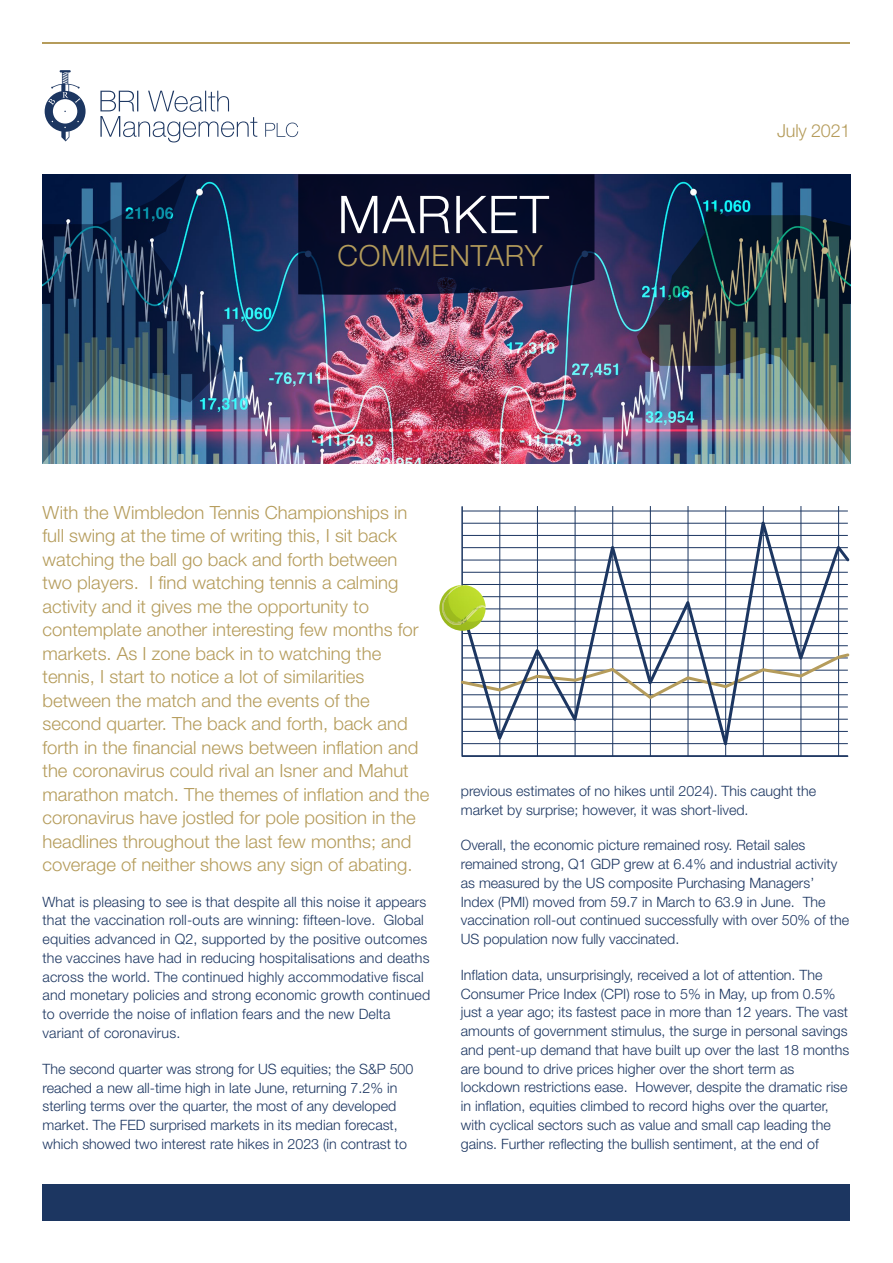
<style>
.page{position:relative;width:893px;height:1263px;background:#fff}
.page>*{position:absolute;margin:0;border:0;box-sizing:border-box;transform-origin:0 0}
.t1{font:300 52.2px "Helvetica Neue LT Std";letter-spacing:.025em;color:#fff}
.t2{font:300 29.25px "Helvetica Neue LT Std";letter-spacing:.025em;color:#b59c5b}
.t3{font:300 18.15px/23.4px "Helvetica Neue LT Std";color:#b59c5b}
.t4{font:300 18px "Helvetica Neue LT Std";letter-spacing:-.015em;color:#b59c5b}
.t5{font:300 14.25px/18.8px "Helvetica Neue LT Std";color:#1c3661}
</style>
<div class="page">
<svg style="left:100px;top:91px;width:198px;height:52px"></svg>
<svg style="left:45px;top:70px;width:41px;height:71px"></svg>
<img style="left:225px;top:174px;width:625px;height:289px">
<div style="left:43px;top:1183px;width:807px;height:37px;background:#1c3661"></div>
<div style="left:298px;top:174px;width:296px;height:122px;background:#080c29"></div>
<hr style="left:43px;top:43px;width:807px;height:1px;background:#b59c5b">
<svg style="left:43px;top:174px;width:182px;height:289px;background:#354e6a"></svg>
<img style="left:637px;top:215px;width:213px;height:248px">
<svg style="left:678px;top:289px;width:13px;height:12px"></svg>
<svg style="left:639px;top:327px;width:8px;height:16px"></svg>
<svg style="left:703px;top:208px;width:40px;height:31px"></svg>
<hr style="left:500px;top:506px;width:1px;height:250px;background:#1c3661">
<hr style="left:537px;top:506px;width:1px;height:250px;background:#1c3661">
<hr style="left:575px;top:506px;width:1px;height:250px;background:#1c3661">
<hr style="left:612px;top:506px;width:1px;height:250px;background:#1c3661">
<hr style="left:650px;top:506px;width:1px;height:250px;background:#1c3661">
<hr style="left:688px;top:506px;width:1px;height:250px;background:#1c3661">
<hr style="left:725px;top:506px;width:1px;height:250px;background:#1c3661">
<hr style="left:763px;top:506px;width:1px;height:250px;background:#1c3661">
<hr style="left:801px;top:506px;width:1px;height:250px;background:#1c3661">
<hr style="left:838px;top:506px;width:1px;height:250px;background:#1c3661">
<svg style="left:461px;top:509px;width:389px;height:248px"></svg>
<img style="left:485px;top:585px;width:1px;height:37px">
<svg style="left:439px;top:585px;width:46px;height:46px"></svg>
<h1 class="t1" style="left:338px;top:183px;width:213px">MARKET</h1>
<h2 class="t2" style="left:338px;top:238px;width:207px">COMMENTARY</h2>
<p class="t4" style="left:777px;top:119px;width:75px">July 2021</p>
<p class="t3" style="left:43px;top:500px;width:388px">With the Wimbledon Tennis Championships in full swing at the time of writing this, I sit back watching the ball go back and forth between two players. I find watching tennis a calming activity and it gives me the opportunity to contemplate another interesting few months for markets. As I zone back in to watching the tennis, I start to notice a lot of similarities between the match and the events of the second quarter. The back and forth, back and forth in the financial news between inflation and the coronavirus could rival an Isner and Mahut marathon match. The themes of inflation and the coronavirus have jostled for pole position in the headlines throughout the last few months; and coverage of neither shows any sign of abating.</p>
<p class="t5" style="left:43px;top:892px;width:389px">What is pleasing to see is that despite all this noise it appears that the vaccination roll-outs are winning: fifteen-love. Global equities advanced in Q2, supported by the positive outcomes the vaccines have had in reducing hospitalisations and deaths across the world. The continued highly accommodative fiscal and monetary policies and strong economic growth continued to override the noise of inflation fears and the new Delta variant of coronavirus.</p>
<p class="t5" style="left:43px;top:1059px;width:372px">The second quarter was strong for US equities; the S&amp;P 500 reached a new all-time high in late June, returning 7.2% in sterling terms over the quarter, the most of any developed market. The FED surprised markets in its median forecast, which showed two interest rate hikes in 2023 (in contrast to</p>
<p class="t5" style="left:461px;top:781px;width:357px">previous estimates of no hikes until 2024). This caught the market by surprise; however, it was short-lived.</p>
<p class="t5" style="left:461px;top:836px;width:390px">Overall, the economic picture remained rosy. Retail sales remained strong, Q1 GDP grew at 6.4% and industrial activity as measured by the US composite Purchasing Managers’ Index (PMI) moved from 59.7 in March to 63.9 in June. The vaccination roll-out continued successfully with over 50% of the US population now fully vaccinated.</p>
<p class="t5" style="left:461px;top:965px;width:390px">Inflation data, unsurprisingly, received a lot of attention. The Consumer Price Index (CPI) rose to 5% in May, up from 0.5% just a year ago; its fastest pace in more than 12 years. The vast amounts of government stimulus, the surge in personal savings and pent-up demand that have built up over the last 18 months are bound to drive prices higher over the short term as lockdown restrictions ease. However, despite the dramatic rise in inflation, equities climbed to record highs over the quarter, with cyclical sectors such as value and small cap leading the gains. Further reflecting the bullish sentiment, at the end of</p>
</div>
